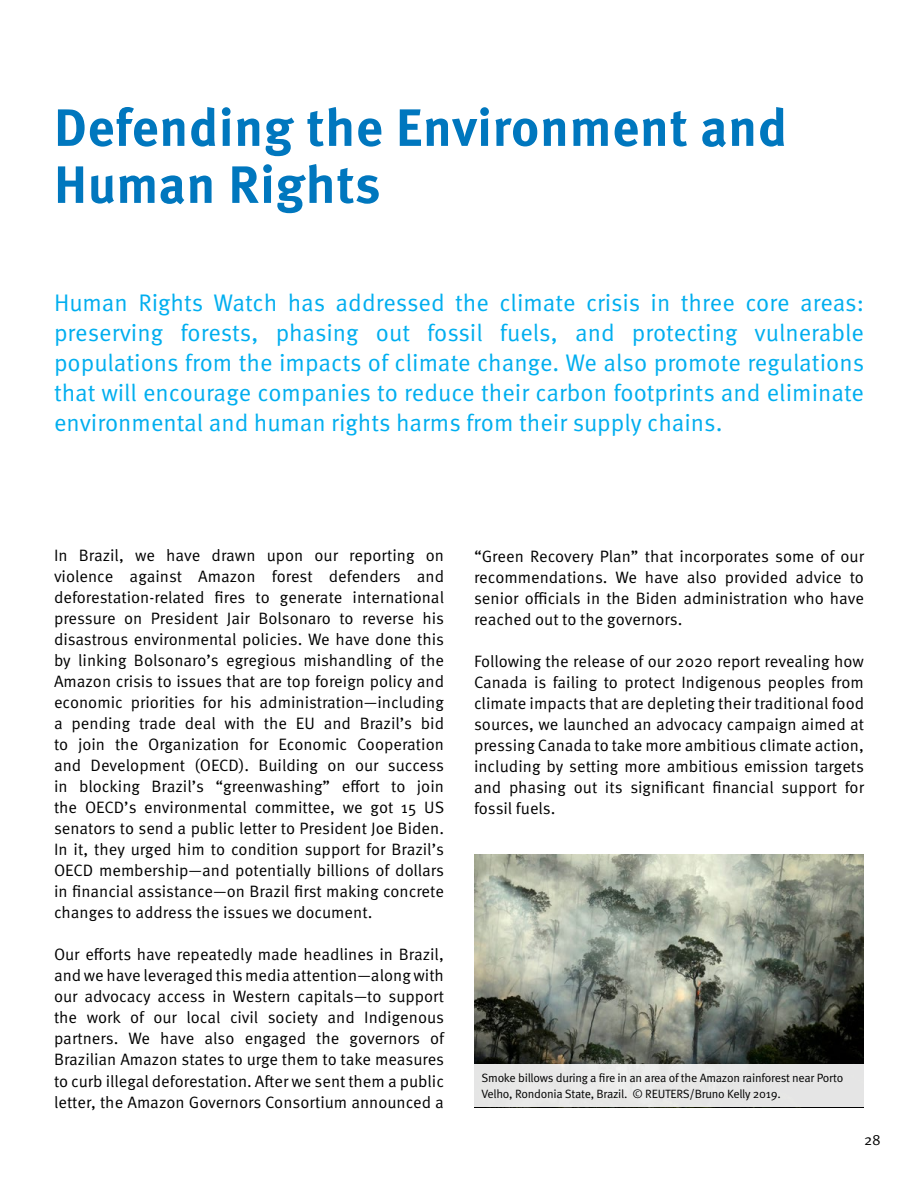
<style>
.page{position:relative;width:918px;height:1188px;background:#fff}
.page>*{position:absolute;margin:0;border:0;box-sizing:border-box;transform-origin:0 0}
.t1{font:700 52.5px/57px "Meta Pro";letter-spacing:.01em;color:#0077be}
.t2{font:24px/30px "Meta Pro Norm";color:#00aeef;text-align:justify}
.t3{font:16.5px/21px "Meta Pro Norm";color:#000;text-align:justify}
.t4{font:15px "Meta Pro Norm";color:#000}
.t5{font:12px/16.5px "Meta Pro Norm";letter-spacing:-.02em;color:#000}
</style>
<div class="page">
<img style="left:474px;top:855px;width:390px;height:210px">
<div style="left:474px;top:1065px;width:390px;height:42px;background:#e6e7e6"></div>
<h1 class="t1" style="left:54px;top:96px;width:735px">Defending the Environment and<br>Human Rights</h1>
<p class="t2" style="left:54px;top:286px;width:812px">Human Rights Watch has addressed the climate crisis in three core areas: preserving forests, phasing out fossil fuels, and protecting vulnerable populations from the impacts of climate change. We also promote regulations that will encourage companies to reduce their carbon footprints and eliminate environmental and human rights harms from their supply chains.</p>
<p class="t3" style="left:54px;top:544px;width:392px">In Brazil, we have drawn upon our reporting on violence against Amazon forest defenders and deforestation-related fires to generate international pressure on President Jair Bolsonaro to reverse his disastrous environmental policies. We have done this by linking Bolsonaro’s egregious mishandling of the Amazon crisis to issues that are top foreign policy and economic priorities for his administration—including a pending trade deal with the EU and Brazil’s bid to join the Organization for Economic Cooperation and Development (OECD). Building on our success in blocking Brazil’s “greenwashing” effort to join the OECD’s environmental committee, we got 15 US senators to send a public letter to President Joe Biden.<br>In it, they urged him to condition support for Brazil’s OECD membership—and potentially billions of dollars in financial assistance—on Brazil first making concrete changes to address the issues we document.</p>
<p class="t3" style="left:54px;top:943px;width:392px">Our efforts have repeatedly made headlines in Brazil, and we have leveraged this media attention—along with our advocacy access in Western capitals—to support the work of our local civil society and Indigenous partners. We have also engaged the governors of Brazilian Amazon states to urge them to take measures to curb illegal deforestation. After we sent them a public letter, the Amazon Governors Consortium announced a</p>
<p class="t3" style="left:474px;top:544px;width:392px">“Green Recovery Plan” that incorporates some of our recommendations. We have also provided advice to senior officials in the Biden administration who have reached out to the governors.</p>
<p class="t3" style="left:474px;top:649px;width:392px">Following the release of our 2020 report revealing how Canada is failing to protect Indigenous peoples from climate impacts that are depleting their traditional food sources, we launched an advocacy campaign aimed at pressing Canada to take more ambitious climate action, including by setting more ambitious emission targets and phasing out its significant financial support for fossil fuels.</p>
<p class="t5" style="left:481px;top:1068px;width:363px">Smoke billows during a fire in an area of the Amazon rainforest near Porto<br>Velho, Rondonia State, Brazil. © REUTERS/Bruno Kelly 2019.</p>
<p class="t4" style="left:864px;top:1129px;width:18px">28</p>
</div>
